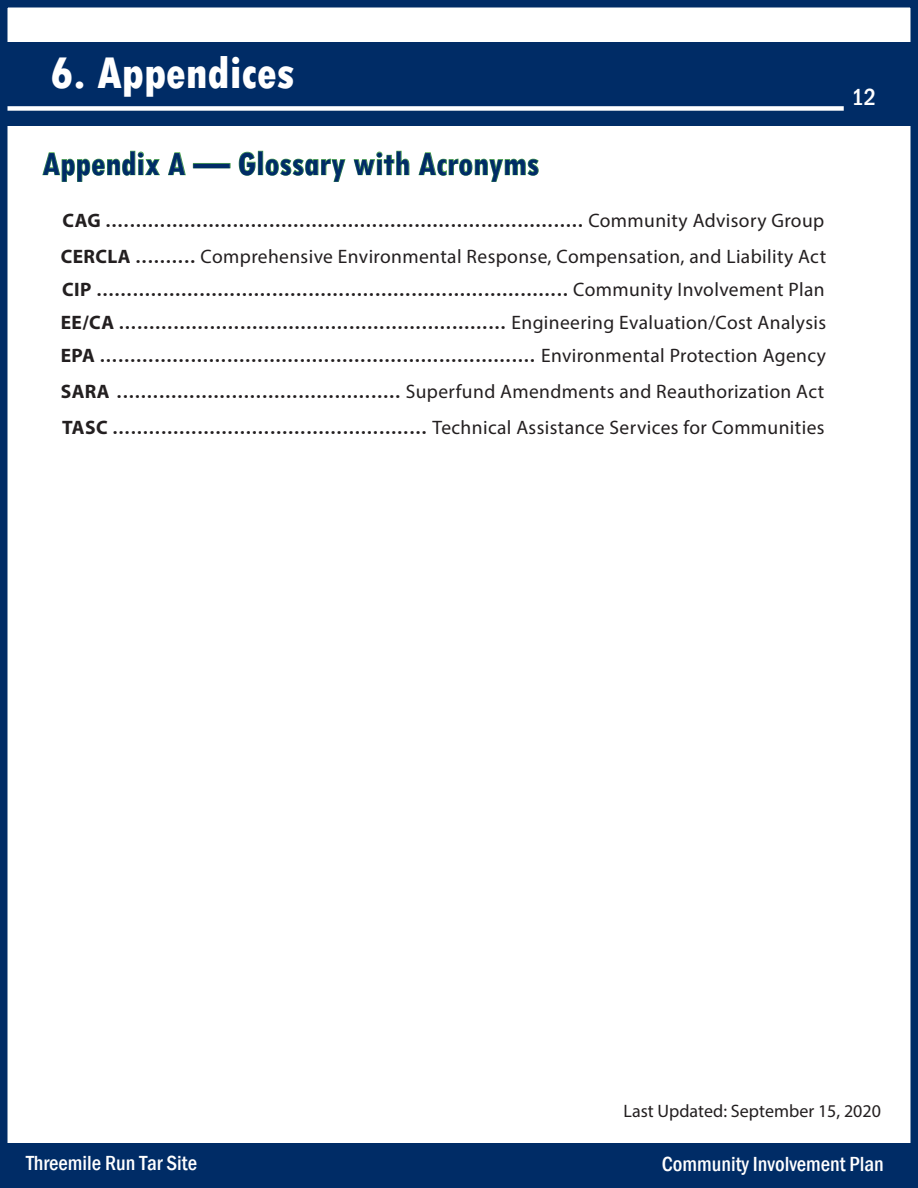
<style>
.page{position:relative;width:918px;height:1188px;background:#fff}
.page>*{position:absolute;margin:0;border:0;box-sizing:border-box;transform-origin:0 0}
.t1{font:800 condensed 46.5px "Tw Cen";color:#fff}
.t2{font:700 condensed 36px "Tw Cen";color:#002c66}
.t3{font:24px "Franklin Gothic Medium Cond";color:#fff}
.t4{font:21px "Franklin Gothic Medium Cond";color:#fff}
.t5{font:700 19.5px/36px "Roboto";color:#231f20}
.t6{font:18px "Myriad Pro";color:#231f20}
.s1{font-family:"Myriad Pro"}
.s2{font-family:"Myriad Pro";font-weight:400}
</style>
<div class="page">
<div style="left:0;top:42px;width:918px;height:83px;background:#002c66"></div>
<div style="left:6px;top:106px;width:838px;height:5px;background:#fff"></div>
<div style="left:0;top:0;width:918px;height:1188px;border:8px solid #002c66"></div>
<div style="left:1px;top:1144px;width:916px;height:43px;background:#002c66"></div>
<p class="t1" style="left:50px;top:45px;width:246px">6. Appendices</p>
<p class="t2" style="left:42px;top:142px;width:499px">Appendix A — Glossary with Acronyms</p>
<p class="t5" style="left:61px;top:202px;width:767px"><span class="s1">CAG</span> ............................................................................... <span class="s2">Community Advisory Group<br></span><span class="s1">CERCLA</span> .......... <span class="s2">Comprehensive Environmental Response, Compensation, and Liability Act</span></p>
<p class="t5" style="left:61px;top:272px;width:767px;line-height:33px;text-align:justify"><span class="s1">CIP</span> .............................................................................. <span class="s2">Community Involvement Plan </span><span class="s1">EE/CA</span> ................................................................ <span class="s2">Engineering Evaluation/Cost Analysis </span><span class="s1">EPA</span> ........................................................................ <span class="s2">Environmental Protection Agency</span></p>
<p class="t5" style="left:61px;top:373px;width:765px"><span class="s1">SARA</span> ............................................... <span class="s2">Superfund Amendments and Reauthorization Act<br></span><span class="s1">TASC</span> .................................................... <span class="s2">Technical Assistance Services for Communities</span></p>
<p class="t3" style="left:852px;top:81px;width:26px">12</p>
<p class="t6" style="left:624px;top:1099px;width:259px">Last Updated: September 15, 2020</p>
<p class="t4" style="left:26px;top:1149px;width:172px">Threemile Run Tar Site</p>
<p class="t4" style="left:662px;top:1151px;width:224px">Community Involvement Plan</p>
</div>
